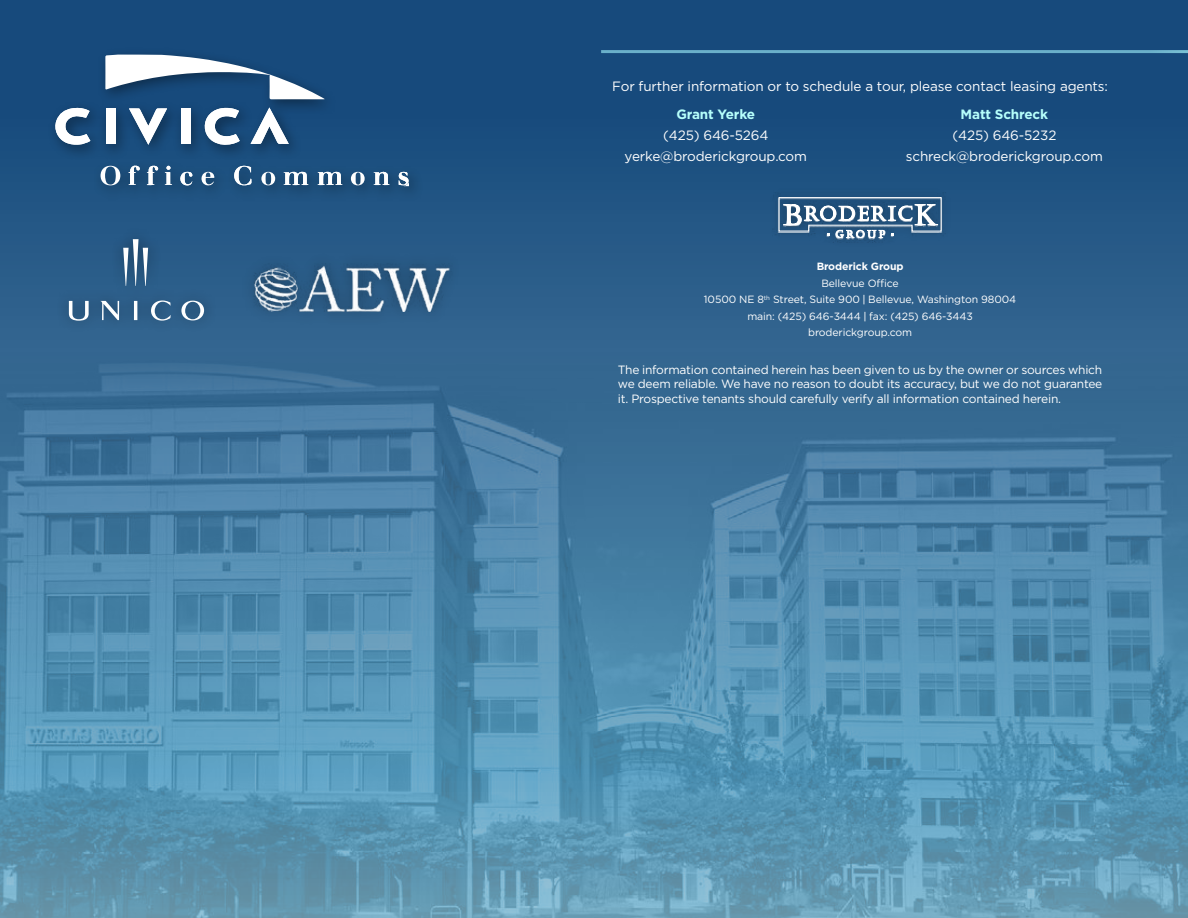
<style>
.page{position:relative;width:1188px;height:918px;background:#fff}
.page>*{position:absolute;margin:0;border:0;box-sizing:border-box;transform-origin:0 0}
.t1{font:13.5px/21px "Gotham";letter-spacing:-.01em;color:#fff;text-align:center}
.t2{font:700 13.5px "Gotham";letter-spacing:-.01em;color:#b6fffb}
.t3{font:12px/14.4px "Gotham";letter-spacing:-.02em;color:#fff;text-align:justify}
.t4{font:10.5px/16.5px "Gotham";letter-spacing:-.01em;color:#fff;text-align:center}
.t5{font:700 10.5px "Gotham";letter-spacing:-.01em;color:#fff}
.s1{font-family:"Raleway";font-weight:500}
</style>
<div class="page">
<svg style="left:0;top:0;width:1188px;height:351px;background:#205382"></svg>
<img style="left:0;top:351px;width:1188px;height:567px">
<div style="left:48px;top:46px;width:377px;height:156px;background:#184b7c"></div>
<svg style="left:105px;top:55px;width:220px;height:44px"></svg>
<svg style="left:55px;top:108px;width:35px;height:37px"></svg>
<svg style="left:204px;top:108px;width:36px;height:37px"></svg>
<svg style="left:251px;top:107px;width:38px;height:37px"></svg>
<svg style="left:129px;top:108px;width:38px;height:37px"></svg>
<div style="left:106px;top:109px;width:9px;height:35px;background:#fff"></div>
<div style="left:181px;top:109px;width:9px;height:35px;background:#fff"></div>
<svg style="left:317px;top:172px;width:26px;height:13px"></svg>
<svg style="left:284px;top:171px;width:24px;height:14px"></svg>
<svg style="left:101px;top:166px;width:19px;height:20px"></svg>
<svg style="left:373px;top:171px;width:17px;height:14px"></svg>
<svg style="left:234px;top:166px;width:18px;height:19px"></svg>
<svg style="left:147px;top:165px;width:11px;height:20px"></svg>
<svg style="left:261px;top:172px;width:14px;height:13px"></svg>
<svg style="left:128px;top:165px;width:12px;height:20px"></svg>
<svg style="left:201px;top:172px;width:14px;height:14px"></svg>
<svg style="left:399px;top:172px;width:10px;height:14px"></svg>
<svg style="left:180px;top:171px;width:13px;height:15px"></svg>
<svg style="left:165px;top:166px;width:7px;height:19px"></svg>
<svg style="left:351px;top:172px;width:14px;height:13px"></svg>
<hr style="left:601px;top:50px;width:587px;height:3px;background:#fff">
<div style="left:240px;top:252px;width:222px;height:74px;background:#2f608c"></div>
<img style="left:246px;top:248px;width:212px;height:64px">
<div style="left:56px;top:227px;width:161px;height:106px;background:#2a5c88"></div>
<svg style="left:123px;top:239px;width:25px;height:47px"></svg>
<svg style="left:69px;top:301px;width:135px;height:20px"></svg>
<div style="left:769px;top:187px;width:182px;height:61px;background:#235583"></div>
<img style="left:777px;top:192px;width:169px;height:50px">
<svg style="left:779px;top:197px;width:163px;height:41px"></svg>
<p class="t1" style="left:612px;top:76px;width:497px">For further information or to schedule a tour, please contact leasing agents:</p>
<p class="t2" style="left:677px;top:105px;width:80px">Grant Yerke</p>
<p class="t1" style="left:625px;top:124px;width:184px">(425) 646-5264 yerke@broderickgroup.com</p>
<p class="t2" style="left:961px;top:105px;width:89px">Matt Schreck</p>
<p class="t1" style="left:906px;top:124px;width:199px">(425) 646-5232 schreck@broderickgroup.com</p>
<p class="t5" style="left:817px;top:260px;width:88px">Broderick Group</p>
<p class="t4" style="left:704px;top:275px;width:314px">Bellevue Office<br>10500 NE 8<sup>th</sup> Street, Suite 900 <span class="s1">|</span> Bellevue, Washington 98004 main: (425) 646-3444 <span class="s1">|</span> fax: (425) 646-3443 broderickgroup.com</p>
<p class="t3" style="left:618px;top:362px;width:486px">The information contained herein has been given to us by the owner or sources which we deem reliable. We have no reason to doubt its accuracy, but we do not guarantee it. Prospective tenants should carefully verify all information contained herein.</p>
</div>
